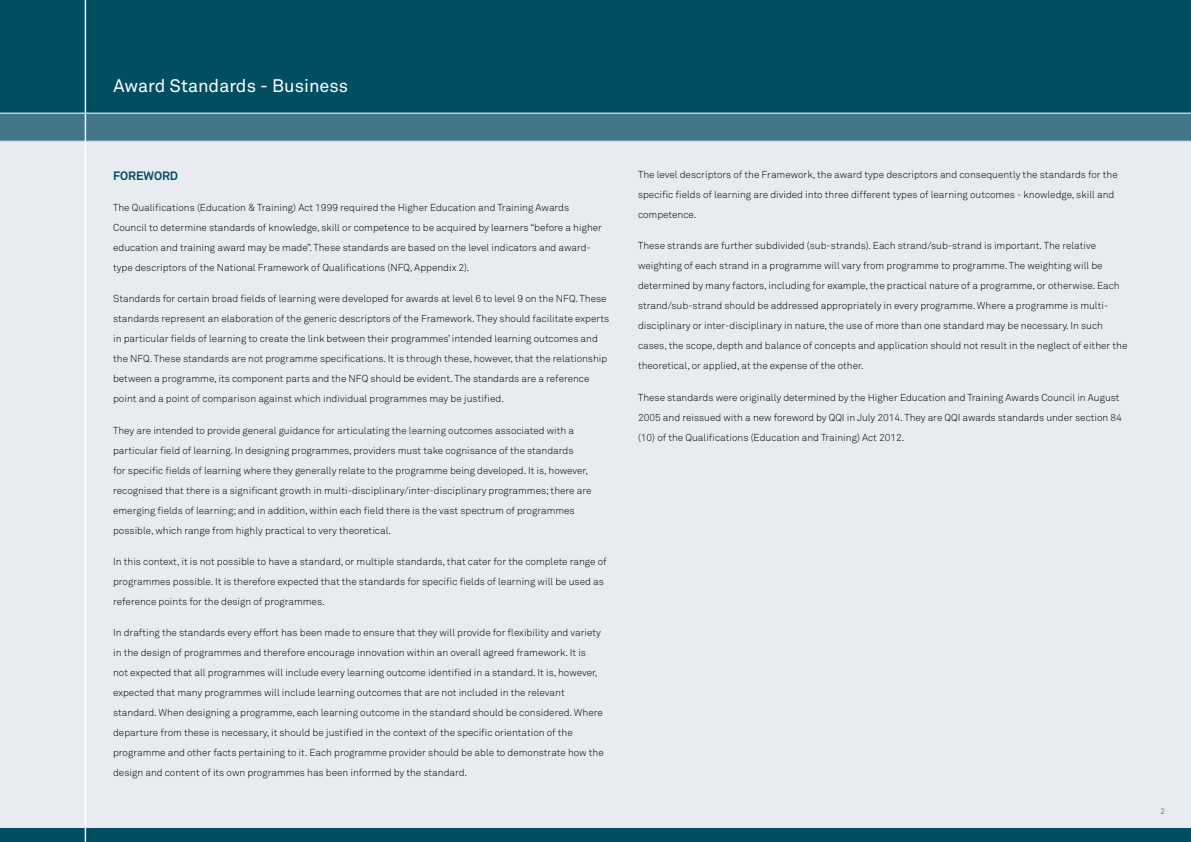
<style>
.page{position:relative;width:1191px;height:842px;background:#fff}
.page>*{position:absolute;margin:0;border:0;box-sizing:border-box;transform-origin:0 0}
.t1{font:18px "Akkurat";color:#fff}
.t2{font:700 12px "Akkurat";color:#004e62}
.t3{font:300 10px/20px "Akkurat";color:#000}
.t4{font:8px "Akkurat";color:#7a7c80}
</style>
<div class="page">
<div style="left:0;top:128px;width:1191px;height:714px;background:#e8ebf0"></div>
<div style="left:0;top:0;width:1191px;height:114px;background:#004e62"></div>
<div style="left:0;top:113px;width:1191px;height:28px;background:#447689"></div>
<div style="left:0;top:828px;width:1191px;height:14px;background:#004e62"></div>
<hr style="left:85px;top:0;width:1px;height:842px;background:#fff">
<hr style="left:0;top:113px;width:1191px;height:1px;background:#fff">
<hr style="left:0;top:141px;width:1191px;height:1px;background:#fff">
<h1 class="t1" style="left:113px;top:75px;width:236px">Award Standards - Business</h1>
<p class="t2" style="left:113px;top:168px;width:67px">FOREWORD</p>
<p class="t3" style="left:113px;top:197px;width:490px">The Qualifications (Education &amp; Training) Act 1999 required the Higher Education and Training Awards Council to determine standards of knowledge, skill or competence to be acquired by learners “before a higher education and training award may be made”. These standards are based on the level indicators and award&shy;type descriptors of the National Framework of Qualifications (NFQ, Appendix 2).</p>
<p class="t3" style="left:113px;top:289px;width:497px">Standards for certain broad fields of learning were developed for awards at level 6 to level 9 on the NFQ. These standards represent an elaboration of the generic descriptors of the Framework. They should facilitate experts in particular fields of learning to create the link between their programmes’ intended learning outcomes and the NFQ. These standards are not programme specifications. It is through these, however, that the relationship between a programme, its component parts and the NFQ should be evident. The standards are a reference point and a point of comparison against which individual programmes may be justified.</p>
<p class="t3" style="left:113px;top:420px;width:480px">They are intended to provide general guidance for articulating the learning outcomes associated with a particular field of learning. In designing programmes, providers must take cognisance of the standards<br>for specific fields of learning where they generally relate to the programme being developed. It is, however, recognised that there is a significant growth in multi-disciplinary/inter-disciplinary programmes; there are emerging fields of learning; and in addition, within each field there is the vast spectrum of programmes possible, which range from highly practical to very theoretical.</p>
<p class="t3" style="left:113px;top:551px;width:495px">In this context, it is not possible to have a standard, or multiple standards, that cater for the complete range of programmes possible. It is therefore expected that the standards for specific fields of learning will be used as reference points for the design of programmes.</p>
<p class="t3" style="left:113px;top:623px;width:492px">In drafting the standards every effort has been made to ensure that they will provide for flexibility and variety in the design of programmes and therefore encourage innovation within an overall agreed framework. It is<br>not expected that all programmes will include every learning outcome identified in a standard. It is, however, expected that many programmes will include learning outcomes that are not included in the relevant standard. When designing a programme, each learning outcome in the standard should be considered. Where departure from these is necessary, it should be justified in the context of the specific orientation of the programme and other facts pertaining to it. Each programme provider should be able to demonstrate how the design and content of its own programmes has been informed by the standard.</p>
<p class="t3" style="left:638px;top:164px;width:481px">The level descriptors of the Framework, the award type descriptors and consequently the standards for the specific fields of learning are divided into three different types of learning outcomes - knowledge, skill and competence.</p>
<p class="t3" style="left:638px;top:236px;width:491px">These strands are further subdivided (sub-strands). Each strand/sub-strand is important. The relative weighting of each strand in a programme will vary from programme to programme. The weighting will be determined by many factors, including for example, the practical nature of a programme, or otherwise. Each strand/sub-strand should be addressed appropriately in every programme. Where a programme is multi&shy;disciplinary or inter-disciplinary in nature, the use of more than one standard may be necessary. In such cases, the scope, depth and balance of concepts and application should not result in the neglect of either the theoretical, or applied, at the expense of the other.</p>
<p class="t3" style="left:638px;top:387px;width:485px">These standards were originally determined by the Higher Education and Training Awards Council in August<br>2005 and reissued with a new foreword by QQI in July 2014. They are QQI awards standards under section 84 (10) of the Qualifications (Education and Training) Act 2012.</p>
<p class="t4" style="left:1160px;top:806px;width:6px">2</p>
</div>
